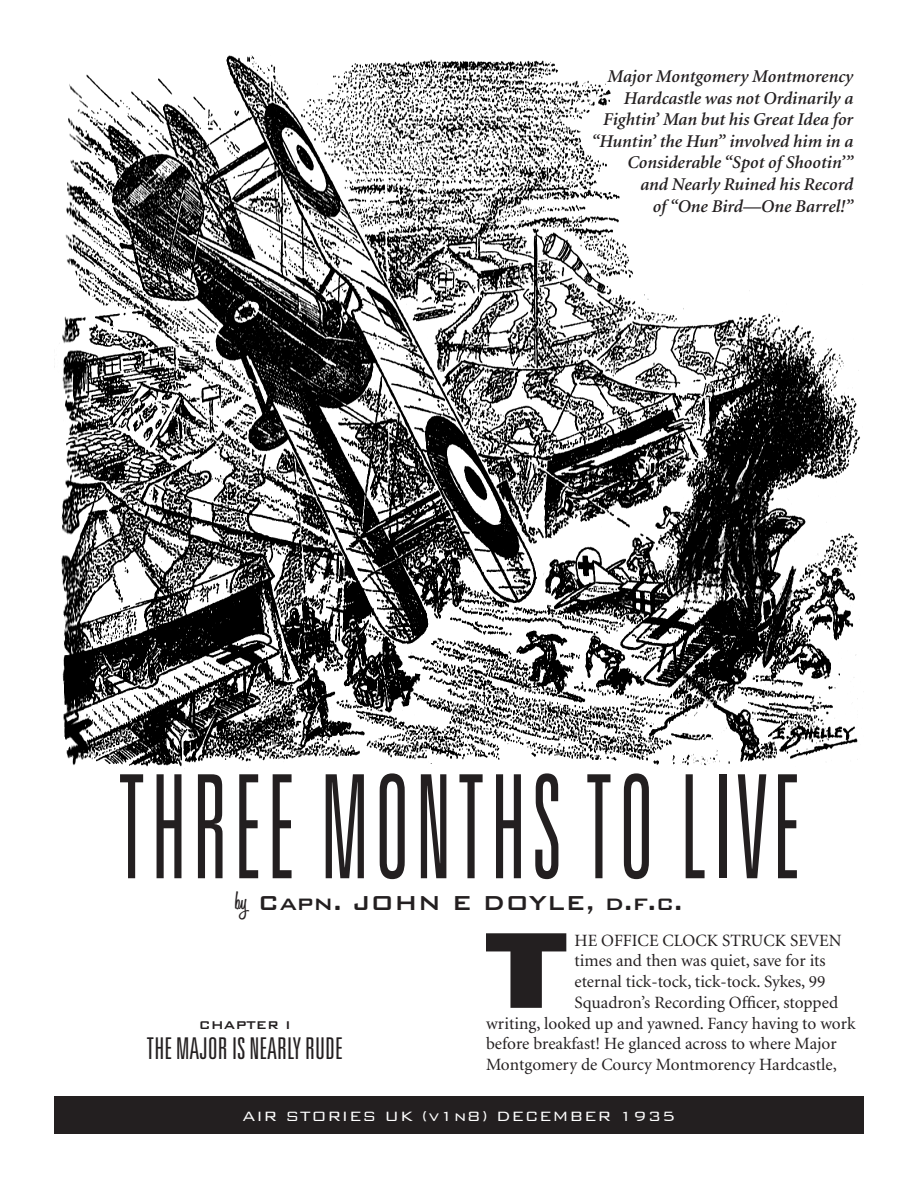
<style>
.page{position:relative;width:918px;height:1188px;background:#fff}
.page>*{position:absolute;margin:0;border:0;box-sizing:border-box;transform-origin:0 0}
.t1{font:300 ultra-condensed 144px "Univers";letter-spacing:.05em;color:#231f20;scale:.75 1}
.t2{font:900 expanded 103.2px "Univers";color:#231f20}
.t3{font:300 ultra-condensed 30px "Univers";color:#231f20}
.t4{font:500 27px "Bank Gothic BT";color:#231f20}
.t5{font:italic 600 18px/21.6px "Minion";color:#231f20;text-align:right}
.t6{font:300 18px "Bank Gothic BT";letter-spacing:.04em;color:#fff}
.t7{font:17.25px "Minion";color:#231f20}
.t8{font:500 15px "Bank Gothic BT";color:#231f20}
.s1{font-family:"Honey Script";font-weight:600}
</style>
<div class="page">
<img style="left:54px;top:55px;width:806px;height:714px">
<div style="left:54px;top:1096px;width:810px;height:38px;background:#231f20"></div>
<p class="t5" style="left:591px;top:66px;width:264px">Major Montgomery Montmorency<br>Hardcastle was not Ordinarily a<br>Fightin’ Man but his Great Idea for “Huntin’ the Hun” involved him in a<br>Considerable “Spot of Shootin’”<br>and Nearly Ruined his Record<br>of “One Bird—One Barrel!”</p>
<p class="t1" style="left:118px;top:752px;width:912px">THREE MONTHS TO LIVE</p>
<p class="t4" style="left:235px;top:889px;width:449px"><span class="s1">by</span> Capn. JOHN E DOYLE, d.f.c.</p>
<p class="t8" style="left:199px;top:1016px;width:94px">CHAPTER I</p>
<p class="t3" style="left:147px;top:1032px;width:198px">THE MAJOR IS NEARLY RUDE</p>
<p class="t2" style="left:484px;top:910px;width:86px">T</p>
<p class="t7" style="left:574px;top:932px;width:269px">HE OFFICE CLOCK STRUCK SEVEN</p>
<p class="t7" style="left:574px;top:952px;width:253px">times and then was quiet, save for its</p>
<p class="t7" style="left:574px;top:973px;width:252px">eternal tick-tock, tick-tock. Sykes, 99</p>
<p class="t7" style="left:574px;top:994px;width:265px">Squadron’s Recording Officer, stopped</p>
<p class="t7" style="left:486px;top:1015px;width:371px">writing, looked up and yawned. Fancy having to work</p>
<p class="t7" style="left:486px;top:1035px;width:352px">before breakfast! He glanced across to where Major</p>
<p class="t7" style="left:486px;top:1056px;width:352px">Montgomery de Courcy Montmorency Hardcastle,</p>
<p class="t6" style="left:243px;top:1106px;width:434px">AIR STORIES UK (v1n8) DECEMBER 1935</p>
</div>
